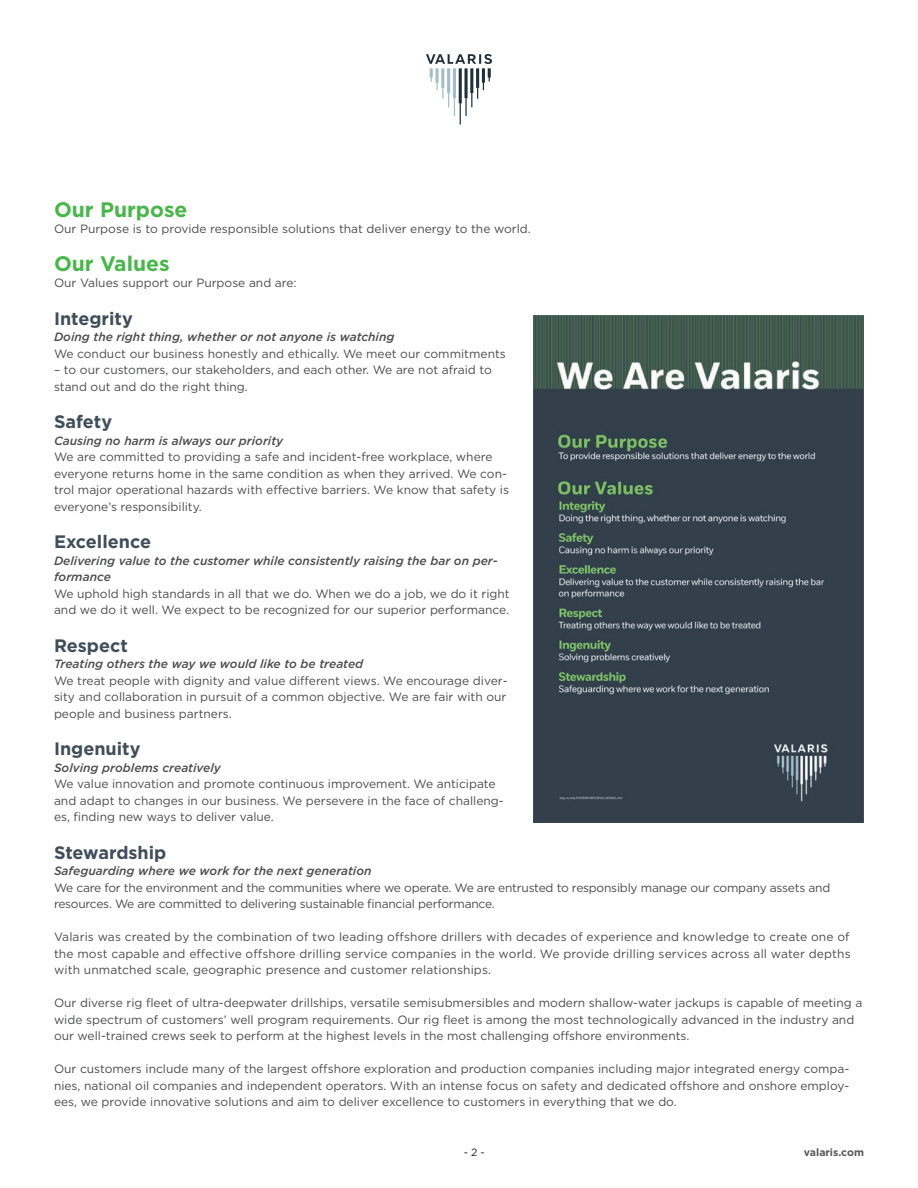
<style>
.page{position:relative;width:918px;height:1188px;background:#fff}
.page>*{position:absolute;margin:0;border:0;box-sizing:border-box;transform-origin:0 0}
.t1{font:700 21px "Gotham";color:#48b749}
.t2{font:700 18px "Gotham";color:#404e5a}
.t3{font:12px/16.5px "Gotham";color:#4b4c4d}
.t4{font:italic 500 12px/16.5px "Gotham";color:#4b4c4d}
.t5{font:12px/16.5px "Gotham";letter-spacing:-.02em;color:#4b4c4d}
.t6{font:700 10.5px "Gotham";color:#57585a}
.t7{font:10.5px "Gotham";color:#231f20}
</style>
<div class="page">
<svg style="left:426px;top:54px;width:66px;height:71px"></svg>
<img style="left:533px;top:315px;width:331px;height:507px">
<h1 class="t1" style="left:54px;top:195px;width:135px">Our Purpose</h1>
<p class="t3" style="left:54px;top:220px;width:478px">Our Purpose is to provide responsible solutions that deliver energy to the world.</p>
<h1 class="t1" style="left:54px;top:249px;width:117px">Our Values</h1>
<p class="t3" style="left:54px;top:274px;width:244px">Our Values support our Purpose and are:</p>
<h2 class="t2" style="left:54px;top:306px;width:80px">Integrity</h2>
<p class="t4" style="left:54px;top:328px;width:342px">Doing the right thing, whether or not anyone is watching</p>
<p class="t3" style="left:54px;top:345px;width:453px">We conduct our business honestly and ethically. We meet our commitments</p>
<p class="t3" style="left:54px;top:361px;width:439px">– to our customers, our stakeholders, and each other. We are not afraid to stand out and do the right thing.</p>
<h2 class="t2" style="left:54px;top:410px;width:60px">Safety</h2>
<p class="t4" style="left:54px;top:432px;width:231px">Causing no harm is always our priority</p>
<p class="t3" style="left:54px;top:448px;width:457px">We are committed to providing a safe and incident-free workplace, where everyone returns home in the same condition as when they arrived. We con&shy;trol major operational hazards with effective barriers. We know that safety is everyone’s responsibility.</p>
<h2 class="t2" style="left:54px;top:530px;width:99px">Excellence</h2>
<p class="t4" style="left:54px;top:552px;width:445px">Delivering value to the customer while consistently raising the bar on per&shy;formance</p>
<p class="t3" style="left:54px;top:585px;width:457px">We uphold high standards in all that we do. When we do a job, we do it right and we do it well. We expect to be recognized for our superior performance.</p>
<h2 class="t2" style="left:54px;top:633px;width:75px">Respect</h2>
<p class="t4" style="left:54px;top:655px;width:311px">Treating others the way we would like to be treated</p>
<p class="t3" style="left:54px;top:672px;width:455px;text-align:justify">We treat people with dignity and value different views. We encourage diver&shy;sity and collaboration in pursuit of a common objective. We are fair with our people and business partners.</p>
<h2 class="t2" style="left:54px;top:737px;width:88px">Ingenuity</h2>
<p class="t4" style="left:54px;top:759px;width:168px">Solving problems creatively</p>
<p class="t3" style="left:54px;top:775px;width:451px">We value innovation and promote continuous improvement. We anticipate and adapt to changes in our business. We persevere in the face of challeng&shy;es, finding new ways to deliver value.</p>
<h2 class="t2" style="left:54px;top:840px;width:114px">Stewardship</h2>
<p class="t4" style="left:54px;top:862px;width:319px">Safeguarding where we work for the next generation</p>
<p class="t5" style="left:54px;top:879px;width:778px">We care for the environment and the communities where we operate. We are entrusted to responsibly manage our company assets and resources. We are committed to delivering sustainable financial performance.</p>
<p class="t3" style="left:54px;top:928px;width:798px;text-align:justify">Valaris was created by the combination of two leading offshore drillers with decades of experience and knowledge to create one of the most capable and effective offshore drilling service companies in the world. We provide drilling services across all water depths with unmatched scale, geographic presence and customer relationships.</p>
<p class="t3" style="left:54px;top:994px;width:810px">Our diverse rig fleet of ultra-deepwater drillships, versatile semisubmersibles and modern shallow-water jackups is capable of meeting a wide spectrum of customers’ well program requirements. Our rig fleet is among the most technologically advanced in the industry and our well-trained crews seek to perform at the highest levels in the most challenging offshore environments.</p>
<p class="t3" style="left:54px;top:1060px;width:797px;text-align:justify">Our customers include many of the largest offshore exploration and production companies including major integrated energy compa&shy;nies, national oil companies and independent operators. With an intense focus on safety and dedicated offshore and onshore employ&shy;ees, we provide innovative solutions and aim to deliver excellence to customers in everything that we do.</p>
<p class="t7" style="left:464px;top:1145px;width:23px">- 2 -</p>
<p class="t6" style="left:804px;top:1145px;width:62px">valaris.com</p>
</div>
